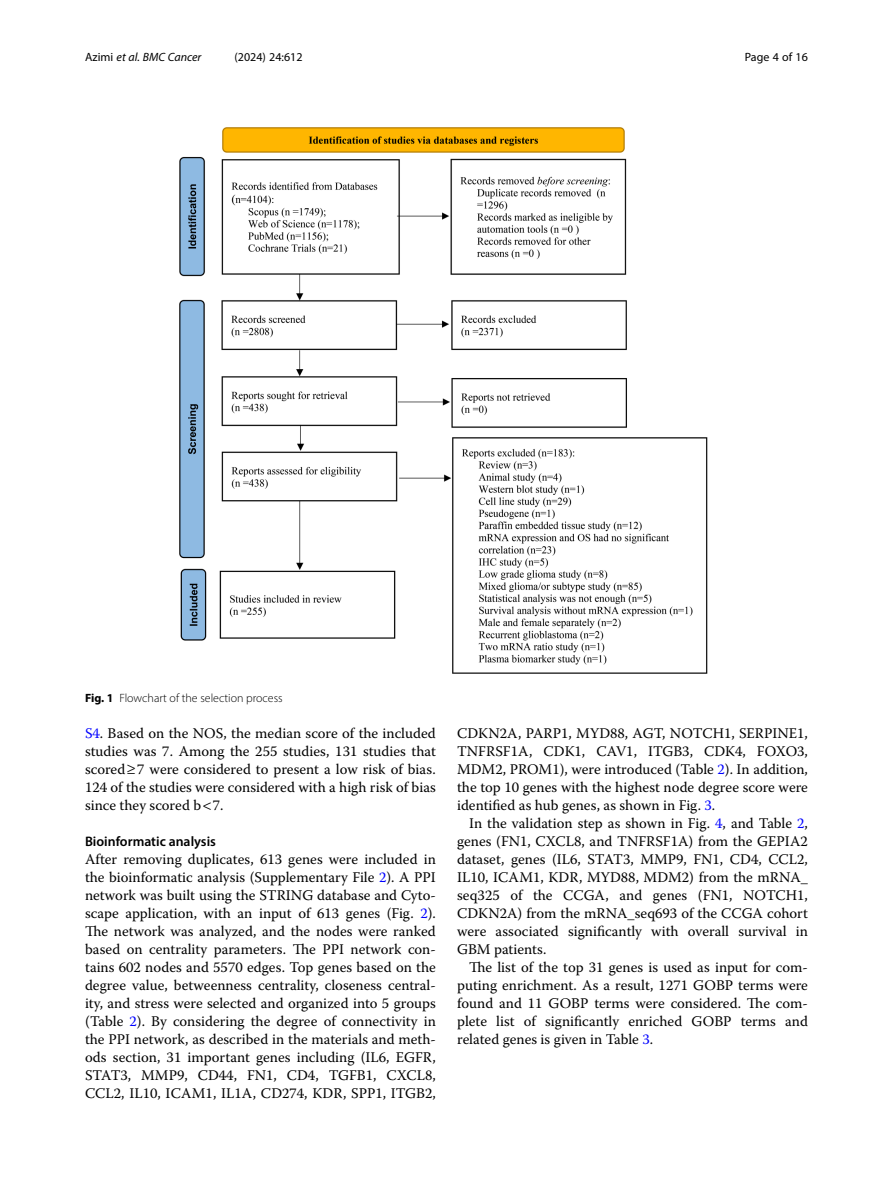
<style>
.page{position:relative;width:893px;height:1191px;background:#fff}
.page>*{position:absolute;margin:0;border:0;box-sizing:border-box;transform-origin:0 0}
.Body_Text{font:14.7px/18px "Warnock Pro";color:#000;text-align:justify}
.Body_Text_Indent{font:14.7px/18px "Warnock Pro";color:#000;text-align:justify}
.Head_2{font:600 13.8px "Myriad Pro";color:#000}
.Figure_Caption{font:300 12px "Myriad Pro";color:#000}
.t1{font:12px "Myriad Pro";color:#000}
.t2{font:italic 12px "Myriad Pro";color:#000}
.s1{font-style:normal}
.s2{font-weight:700}
.s3{color:#00f}
</style>
<div class="page">
<img style="left:179px;top:127px;width:529px;height:547px">
<p class="t2" style="left:85px;top:50px;width:118px"><span class="s1">Azimi</span> et al. BMC Cancer</p>
<p class="t1" style="left:234px;top:50px;width:70px">(2024) 24:612</p>
<p class="t1" style="left:745px;top:50px;width:65px">Page 4 of 16</p>
<p class="Figure_Caption" style="left:85px;top:690px;width:199px"><span class="s2">Fig. 1</span> Flowchart of the selection process</p>
<p class="Body_Text" style="left:85px;top:724px;width:352px"><span class="s3">S4</span>. Based on the NOS, the median score of the included studies was 7. Among the 255 studies, 131 studies that scored≥7 were considered to present a low risk of bias.<br>124 of the studies were considered with a high risk of bias since they scored b 7.</p>
<p class="Head_2" style="left:85px;top:833px;width:132px">Bioinformatic analysis</p>
<p class="Body_Text" style="left:85px;top:850px;width:352px">After removing duplicates, 613 genes were included in the bioinformatic analysis (Supplementary File <span class="s3">2</span>). A PPI network was built using the STRING database and Cyto&shy;scape application, with an input of 613 genes (Fig. <span class="s3">2</span>).<br>The network was analyzed, and the nodes were ranked based on centrality parameters. The PPI network con&shy;tains 602 nodes and 5570 edges. Top genes based on the degree value, betweenness centrality, closeness central&shy;ity, and stress were selected and organized into 5 groups (Table <span class="s3">2</span>). By considering the degree of connectivity in the PPI network, as described in the materials and meth&shy;ods section, 31 important genes including (IL6, EGFR, STAT3, MMP9, CD44, FN1, CD4, TGFB1, CXCL8, CCL2, IL10, ICAM1, IL1A, CD274, KDR, SPP1, ITGB2,</p>
<p class="Body_Text" style="left:457px;top:724px;width:352px">CDKN2A, PARP1, MYD88, AGT, NOTCH1, SERPINE1, TNFRSF1A, CDK1, CAV1, ITGB3, CDK4, FOXO3, MDM2, PROM1), were introduced (Table <span class="s3">2</span>). In addition, the top 10 genes with the highest node degree score were identified as hub genes, as shown in Fig. <span class="s3">3</span>.</p>
<p class="Body_Text_Indent" style="left:457px;top:814px;width:352px;text-indent:12px">In the validation step as shown in Fig. <span class="s3">4</span>, and Table <span class="s3">2</span>, genes (FN1, CXCL8, and TNFRSF1A) from the GEPIA2 dataset, genes (IL6, STAT3, MMP9, FN1, CD4, CCL2, IL10, ICAM1, KDR, MYD88, MDM2) from the mRNA_ seq325 of the CCGA, and genes (FN1, NOTCH1, CDKN2A) from the mRNA_seq693 of the CCGA cohort were associated significantly with overall survival in GBM patients.</p>
<p class="Body_Text_Indent" style="left:457px;top:958px;width:352px;text-indent:12px">The list of the top 31 genes is used as input for com&shy;puting enrichment. As a result, 1271 GOBP terms were found and 11 GOBP terms were considered. The com&shy;plete list of significantly enriched GOBP terms and related genes is given in Table <span class="s3">3</span>.</p>
</div>
